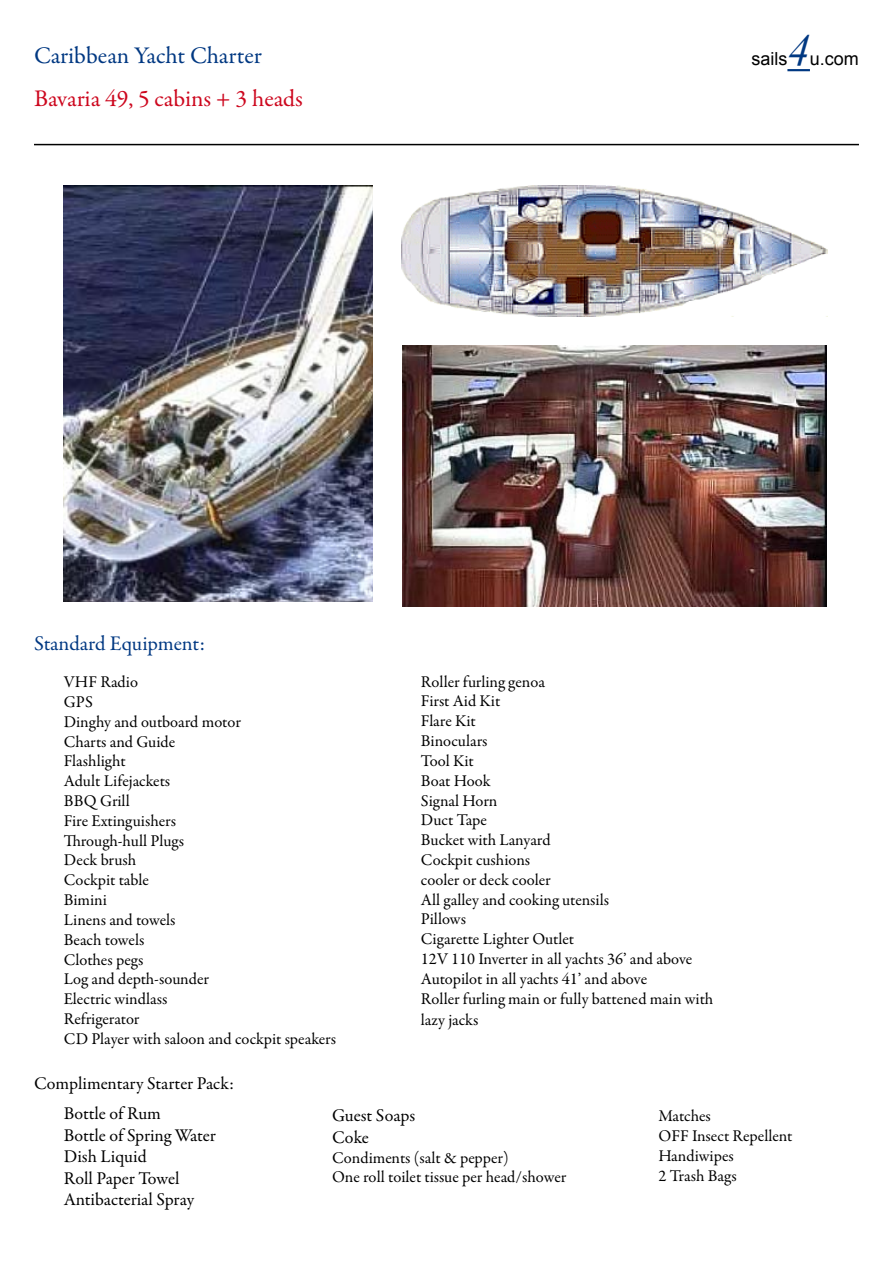
<style>
.page{position:relative;width:893px;height:1263px;background:#fff}
.page>*{position:absolute;margin:0;border:0;box-sizing:border-box;transform-origin:0 0}
.t1{font:italic 45px "Times New Roman";color:#003882}
.t2{font:24px "Garamond Premr Pro";color:#cd071e}
.t3{font:24px "Garamond Premr Pro";color:#003882}
.t4{font:21px "Garamond Premr Pro";letter-spacing:-.005em;color:#003882}
.t5{font:18px/21.6px "Garamond Premr Pro";letter-spacing:-.005em;color:#000}
.t6{font:18px "Arial";color:#000}
.t7{font:16.5px/19.8px "Garamond Premr Pro";color:#000}
</style>
<div class="page">
<hr style="left:787px;top:69px;width:23px;height:2px;background:#003882">
<img style="left:64px;top:186px;width:308px;height:416px">
<img style="left:401px;top:186px;width:427px;height:130px">
<img style="left:403px;top:346px;width:423px;height:261px">
<hr style="left:34px;top:144px;width:825px;height:1px;background:#000">
<h1 class="t1" style="left:787px;top:19px;width:24px">4</h1>
<h2 class="t3" style="left:34px;top:41px;width:229px">Caribbean Yacht Charter</h2>
<p class="t6" style="left:751px;top:47px;width:37px">sails</p>
<p class="t6" style="left:810px;top:47px;width:51px">u.com</p>
<h2 class="t2" style="left:34px;top:84px;width:270px">Bavaria 49, 5 cabins + 3 heads</h2>
<p class="t4" style="left:34px;top:631px;width:172px">Standard Equipment:</p>
<p class="t7" style="left:64px;top:672px;width:274px">VHF Radio<br>GPS<br>Dinghy and outboard motor<br>Charts and Guide<br>Flashlight<br>Adult Lifejackets<br>BBQ Grill<br>Fire Extinguishers<br>Through-hull Plugs<br>Deck brush<br>Cockpit table<br>Bimini<br>Linens and towels<br>Beach towels<br>Clothes pegs<br>Log and depth-sounder<br>Electric windlass<br>Refrigerator<br>CD Player with saloon and cockpit speakers</p>
<p class="t7" style="left:421px;top:672px;width:294px">Roller furling genoa<br>First Aid Kit<br>Flare Kit<br>Binoculars<br>Tool Kit<br>Boat Hook<br>Signal Horn<br>Duct Tape<br>Bucket with Lanyard<br>Cockpit cushions<br>cooler or deck cooler<br>All galley and cooking utensils<br>Pillows<br>Cigarette Lighter Outlet<br>12V 110 Inverter in all yachts 36’ and above<br>Autopilot in all yachts 41’ and above<br>Roller furling main or fully battened main with</p>
<p class="t7" style="left:421px;top:1010px;width:59px">lazy jacks</p>
<p class="t5" style="left:64px;top:1069px;width:172px;line-height:30.2px;text-indent:-30px">Complimentary Starter Pack:<br>Bottle of Rum</p>
<p class="t5" style="left:64px;top:1124px;width:154px">Bottle of Spring Water<br>Dish Liquid<br>Roll Paper Towel<br>Antibacterial Spray</p>
<p class="t5" style="left:332px;top:1105px;width:85px">Guest Soaps<br>Coke</p>
<p class="t7" style="left:332px;top:1148px;width:236px">Condiments (salt &amp; pepper)<br>One roll toilet tissue per head/shower</p>
<p class="t7" style="left:658px;top:1106px;width:136px">Matches<br>OFF Insect Repellent<br>Handiwipes<br>2 Trash Bags</p>
</div>
